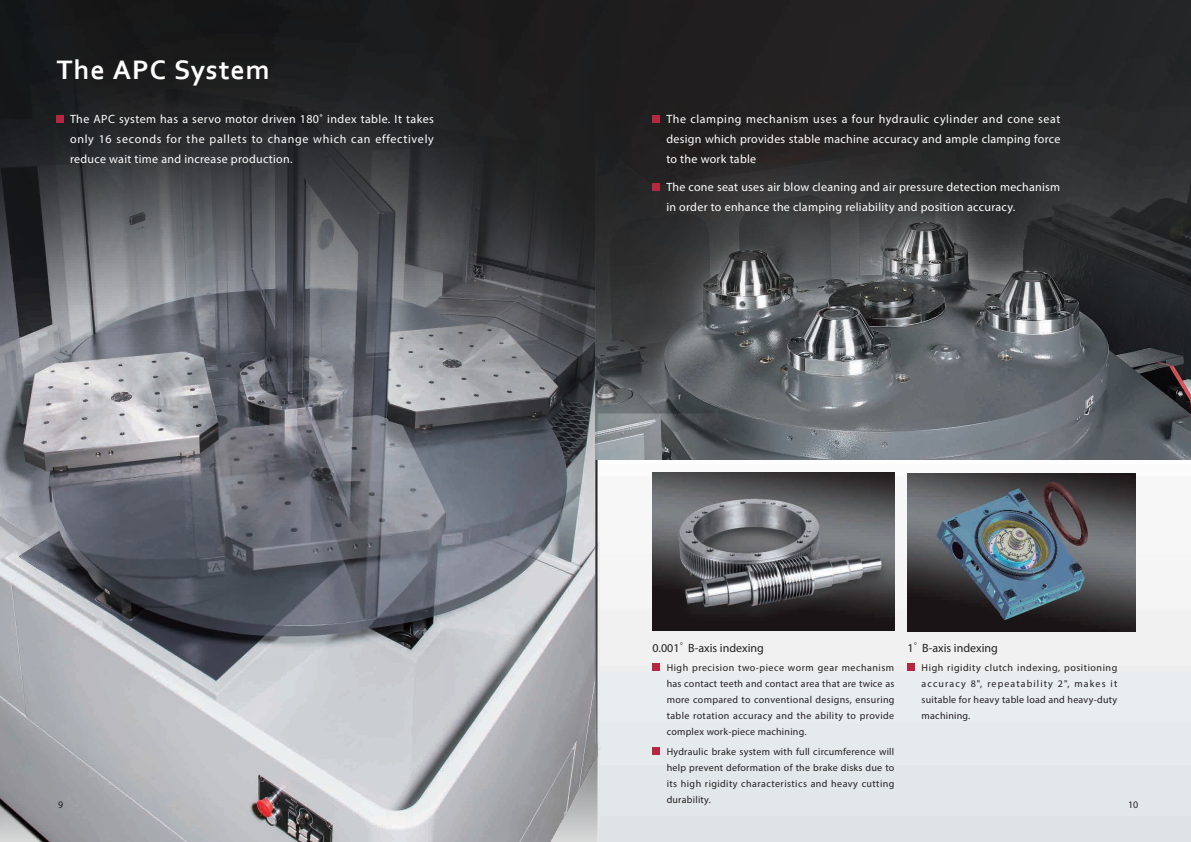
<style>
.page{position:relative;width:1191px;height:842px;background:#fff}
.page>*{position:absolute;margin:0;border:0;box-sizing:border-box;transform-origin:0 0}
.t1{font:700 28px "Corbel";letter-spacing:.035em;color:#fff}
.t2{font:12px/20px "Myriad Pro";letter-spacing:.025em;color:#fff;text-align:justify}
.t3{font:12px "Myriad Pro";color:#231f20}
.t4{font:10px/16px "Myriad Pro";letter-spacing:.025em;color:#231f20;text-align:justify}
.s1{font-family:"Lin Gothic";font-weight:500}
</style>
<div class="page">
<img style="left:0;top:0;width:1191px;height:842px">
<img style="left:595px;top:0;width:596px;height:459px">
<img style="left:907px;top:473px;width:228px;height:158px">
<div style="left:57px;top:115px;width:7px;height:7px;background:#b62841"></div>
<img style="left:652px;top:473px;width:242px;height:157px">
<div style="left:652px;top:115px;width:7px;height:7px;background:#b62841"></div>
<div style="left:652px;top:184px;width:7px;height:7px;background:#b62841"></div>
<div style="left:907px;top:663px;width:7px;height:7px;background:#b62841"></div>
<div style="left:652px;top:663px;width:7px;height:7px;background:#b62841"></div>
<div style="left:652px;top:748px;width:7px;height:7px;background:#b62841"></div>
<div style="left:54px;top:57px;width:221px;height:36px;background:#1c1c1d"></div>
<h1 class="t1" style="left:57px;top:53px;width:215px">The APC System</h1>
<p class="t2" style="left:70px;top:109px;width:365px">The APC system has a servo motor driven 180˚ index table. It takes only 16 seconds for the pallets to change which can effectively reduce wait time and increase production.</p>
<p class="t2" style="left:666px;top:109px;width:396px">The clamping mechanism uses a four hydraulic cylinder and cone seat design which provides stable machine accuracy and ample clamping force to the work table</p>
<p class="t2" style="left:666px;top:177px;width:395px">The cone seat uses air blow cleaning and air pressure detection mechanism in order to enhance the clamping reliability and position accuracy.</p>
<p class="t3" style="left:652px;top:640px;width:113px">0.001<span class="s1">°</span>B-axis indexing</p>
<p class="t3" style="left:907px;top:640px;width:92px">1<span class="s1">°</span>B-axis indexing</p>
<p class="t4" style="left:666px;top:659px;width:229px">High precision two-piece worm gear mechanism has contact teeth and contact area that are twice as more compared to conventional designs, ensuring table rotation accuracy and the ability to provide complex work-piece machining.</p>
<p class="t4" style="left:666px;top:743px;width:229px">Hydraulic brake system with full circumference will help prevent deformation of the brake disks due to its high rigidity characteristics and heavy cutting durability.</p>
<p class="t4" style="left:921px;top:659px;width:197px">High rigidity clutch indexing, positioning accuracy 8", repeatability 2", makes it suitable for heavy table load and heavy-duty machining.</p>
<p class="t4" style="left:58px;top:797px;width:7px">9</p>
<p class="t4" style="left:1128px;top:797px;width:12px">10</p>
</div>
